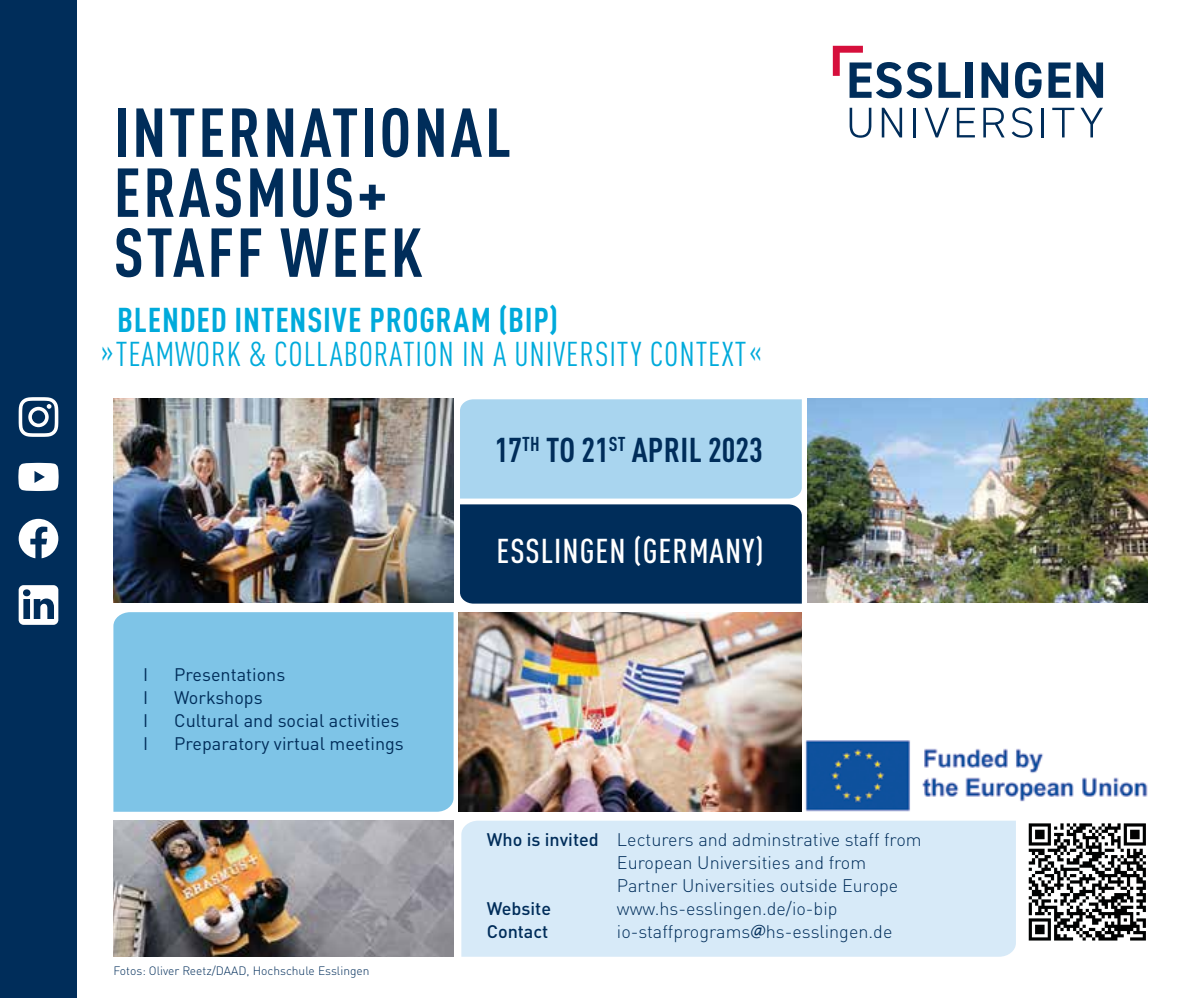
<style>
.page{position:relative;width:1191px;height:998px;background:#fff}
.page>*{position:absolute;margin:0;border:0;box-sizing:border-box;transform-origin:0 0}
.t1{font:700 condensed 68px/60px "DIN Pro";letter-spacing:.04em;color:#002d5a}
.t2{font:condensed 34px "DIN Pro";letter-spacing:.025em;color:#00aadb}
.t3{font:700 condensed 34px "DIN Pro";letter-spacing:.02em;color:#00aadb}
.t4{font:700 condensed 34px "DIN Pro";color:#002d5a}
.t5{font:500 condensed 34px "DIN Pro";letter-spacing:.03em;color:#fff}
.t6{font:300 18px/23px "DIN Pro";color:#002d5a}
.t7{font:18px "DIN Pro";color:#002d5a}
.t8{font:500 18px "DIN Pro";color:#002d5a}
.t9{font:300 12px "DIN Pro";color:#002d5a}
.s1{font-weight:500}
.s2{font-family:"Lucida Sans";font-weight:400}
</style>
<div class="page">
<div style="left:460px;top:504px;width:342px;height:99px;background:#002d5a"></div>
<div style="left:460px;top:399px;width:342px;height:99px;background:#a9d5ef"></div>
<div style="left:0;top:0;width:77px;height:998px;background:#002d5a"></div>
<svg style="left:849px;top:108px;width:22px;height:30px"></svg>
<svg style="left:881px;top:108px;width:21px;height:29px"></svg>
<hr style="left:913px;top:108px;width:2px;height:29px;background:#002d5a">
<svg style="left:924px;top:108px;width:25px;height:29px"></svg>
<svg style="left:957px;top:108px;width:18px;height:29px"></svg>
<svg style="left:983px;top:108px;width:21px;height:29px"></svg>
<svg style="left:1011px;top:107px;width:21px;height:31px"></svg>
<hr style="left:1041px;top:108px;width:3px;height:29px;background:#002d5a">
<svg style="left:1052px;top:108px;width:22px;height:29px"></svg>
<svg style="left:1080px;top:108px;width:23px;height:29px"></svg>
<svg style="left:833px;top:46px;width:99px;height:52px"></svg>
<svg style="left:938px;top:62px;width:22px;height:36px"></svg>
<div style="left:965px;top:62px;width:8px;height:36px;background:#002d5a"></div>
<svg style="left:981px;top:62px;width:27px;height:36px"></svg>
<svg style="left:1015px;top:62px;width:26px;height:36px"></svg>
<svg style="left:1048px;top:62px;width:22px;height:36px"></svg>
<svg style="left:1076px;top:62px;width:27px;height:36px"></svg>
<img style="left:807px;top:398px;width:340px;height:204px">
<img style="left:113px;top:398px;width:341px;height:204px">
<div style="left:113px;top:612px;width:340px;height:200px;background:#7ec4e7"></div>
<div style="left:461px;top:821px;width:555px;height:136px;background:#d7eaf8"></div>
<svg style="left:18px;top:463px;width:41px;height:28px"></svg>
<svg style="left:19px;top:519px;width:39px;height:39px"></svg>
<svg style="left:19px;top:585px;width:39px;height:40px"></svg>
<svg style="left:19px;top:397px;width:39px;height:40px"></svg>
<img style="left:458px;top:612px;width:344px;height:200px">
<img style="left:805px;top:740px;width:343px;height:72px">
<svg style="left:1028px;top:823px;width:118px;height:117px"></svg>
<img style="left:113px;top:820px;width:341px;height:136px">
<h1 class="t1" style="left:114px;top:98px;width:399px">INTERNATIONAL<br>ERASMUS+<br>STAFF WEEK</h1>
<h2 class="t3" style="left:117px;top:295px;width:442px">BLENDED INTENSIVE PROGRAM (BIP)</h2>
<h2 class="t2" style="left:101px;top:330px;width:663px">» TEAMWORK &amp; COLLABORATION IN A UNIVERSITY CONTEXT«</h2>
<h2 class="t4" style="left:495px;top:425px;width:269px">17<sup>TH</sup> TO 21<sup>ST</sup> APRIL 2023</h2>
<p class="t7" style="left:143px;top:661px;width:7px">I</p>
<p class="t7" style="left:174px;top:661px;width:113px">Presentations</p>
<p class="t7" style="left:143px;top:684px;width:7px">I</p>
<p class="t7" style="left:174px;top:684px;width:90px">Workshops</p>
<p class="t7" style="left:143px;top:707px;width:7px">I</p>
<p class="t7" style="left:174px;top:707px;width:227px">Cultural and social activities</p>
<p class="t7" style="left:143px;top:730px;width:7px">I</p>
<p class="t7" style="left:174px;top:730px;width:231px">Preparatory virtual meetings</p>
<p class="t9" style="left:113px;top:961px;width:258px">Fotos: Oliver Reetz/DAAD, Hochschule Esslingen</p>
<h2 class="t5" style="left:496px;top:527px;width:269px">ESSLINGEN (GERMANY)</h2>
<p class="t6" style="left:617px;top:827px;width:306px;text-indent:-130px"><span class="s1">Who is invited</span> Lecturers and adminstrative staff from<br>European Universities and from<br>Partner Universities outside Europe</p>
<p class="t8" style="left:487px;top:894px;width:66px">Website</p>
<p class="t6" style="left:617px;top:896px;width:222px">www.hs-esslingen.de/io-bip</p>
<p class="t8" style="left:487px;top:917px;width:63px">Contact</p>
<p class="t6" style="left:617px;top:919px;width:277px">io-staffprograms<span class="s2">@</span>hs-esslingen.de</p>
</div>
